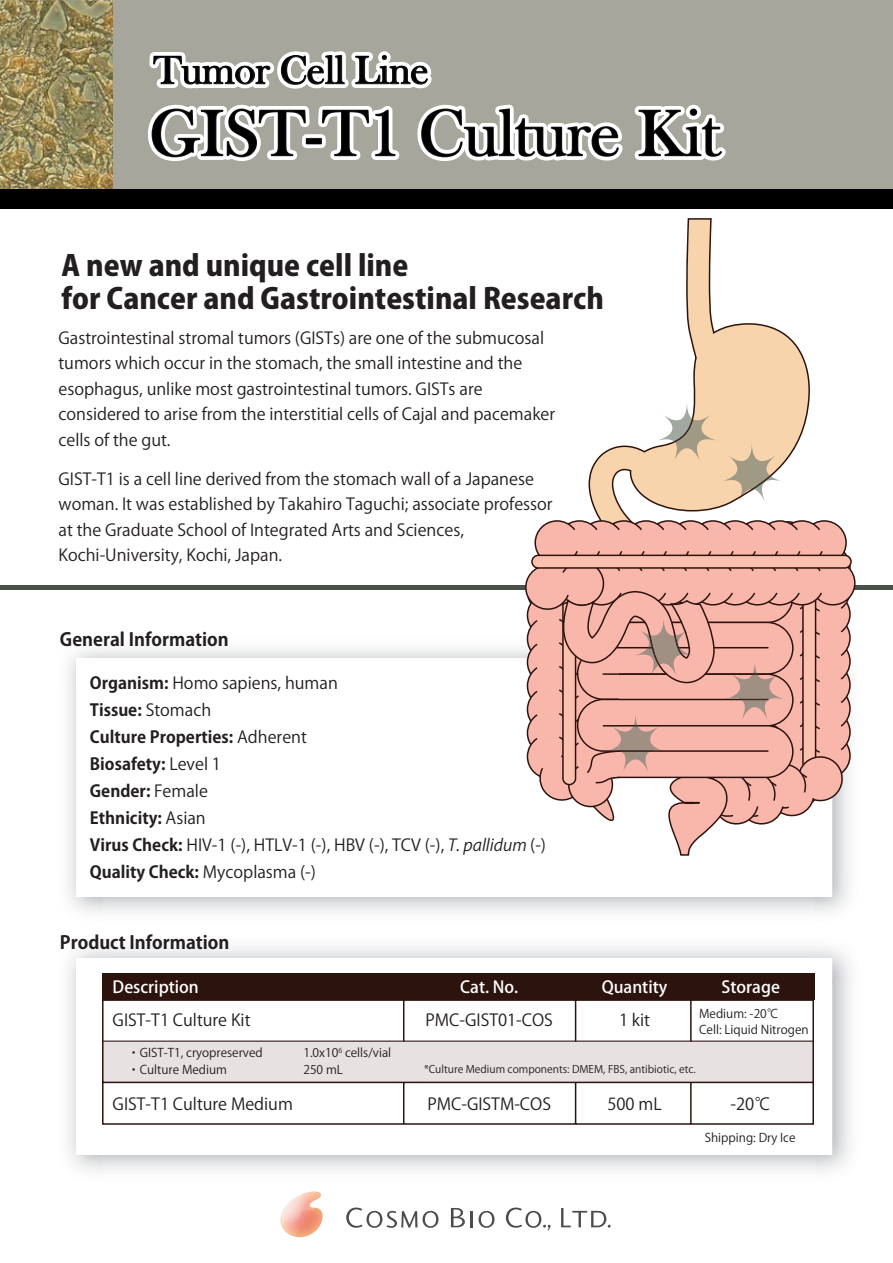
<style>
.page{position:relative;width:893px;height:1263px;background:#fff}
.page>*{position:absolute;margin:0;border:0;box-sizing:border-box;transform-origin:0 0}
.t1{font:67.5px "Bask Old Face";color:#000}
.t2{font:40.5px "Bask Old Face";color:#000}
.t3{font:28.5px/33px "Koz Go Pro Heavy 90 msp RKSJ H";color:#231f20}
.t4{font:18px "Koz Go Pro Bold 90 msp RKSJ H";color:#231f20}
.t5{font:16.5px/25.5px "Koz Go Pro Regular 90 msp RKSJ H";color:#231f20}
.t6{font:16.5px/27px "Koz Go Pro Bold 90 msp RKSJ H";color:#231f20}
.t7{font:16.5px "Koz Go Pro Medium 90 msp RKSJ H";color:#fff}
.t8{font:12px/16.5px "Koz Go Pro Regular 90 msp RKSJ H";color:#231f20}
.t9{font:10.5px "Koz Go Pro Regular 90 msp RKSJ H";color:#231f20}
.s1{font-family:"Koz Go Pro Bold 90 msp RKSJ H"}
.s2{font-family:"Koz Go Pro Regular 90 msp RKSJ H"}
</style>
<div class="page">
<div style="left:0;top:0;width:893px;height:201px;background:#a6a69c"></div>
<div style="left:0;top:585px;width:893px;height:5px;background:#495248"></div>
<img style="left:0;top:0;width:113px;height:189px">
<img style="left:813px;top:857px;width:37px;height:56px">
<div style="left:76px;top:658px;width:756px;height:239px;background:#fff"></div>
<svg style="left:592px;top:332px;width:218px;height:187px"></svg>
<svg style="left:147px;top:51px;width:636px;height:453px"></svg>
<svg style="left:523px;top:519px;width:333px;height:338px"></svg>
<div style="left:0;top:189px;width:893px;height:20px;background:#000"></div>
<img style="left:815px;top:983px;width:41px;height:188px">
<div style="left:76px;top:958px;width:756px;height:197px;background:#fff"></div>
<svg style="left:102px;top:973px;width:713px;height:152px"></svg>
<hr style="left:103px;top:1041px;width:710px;height:1px;background:#2d130e">
<div style="left:102px;top:973px;width:712px;height:27px;background:#2d130e"></div>
<img style="left:280px;top:1191px;width:43px;height:47px">
<svg style="left:346px;top:1208px;width:92px;height:20px"></svg>
<svg style="left:451px;top:1208px;width:21px;height:20px"></svg>
<svg style="left:478px;top:1211px;width:16px;height:17px"></svg>
<svg style="left:506px;top:1208px;width:44px;height:23px"></svg>
<svg style="left:561px;top:1208px;width:49px;height:20px"></svg>
<h2 class="t2" style="left:154px;top:46px;width:276px">Tumor Cell Line</h2>
<h1 class="t1" style="left:149px;top:93px;width:571px">GIST-T1 Culture Kit</h1>
<h3 class="t3" style="left:61px;top:252px;width:544px">A new and unique cell line<br>for Cancer and Gastrointestinal Research</h3>
<p class="t5" style="left:58px;top:327px;width:498px">Gastrointestinal stromal tumors (GISTs) are one of the submucosal tumors which occur in the stomach, the small intestine and the esophagus, unlike most gastrointestinal tumors. GISTs are considered to arise from the interstitial cells of Cajal and pacemaker cells of the gut.</p>
<p class="t5" style="left:58px;top:468px;width:496px">GIST-T1 is a cell line derived from the stomach wall of a Japanese woman. It was established by Takahiro Taguchi; associate professor at the Graduate School of Integrated Arts and Sciences, Kochi-University, Kochi, Japan.</p>
<p class="t4" style="left:60px;top:632px;width:170px">General Information</p>
<p class="t5" style="left:90px;top:673px;width:249px"><span class="s1">Organism:</span> Homo sapiens, human</p>
<p class="t6" style="left:90px;top:699px;width:218px">Tissue: <span class="s2">Stomach<br></span>Culture Properties: <span class="s2">Adherent<br></span>Biosafety: <span class="s2">Level 1<br></span>Gender: <span class="s2">Female<br></span>Ethnicity: <span class="s2">Asian</span></p>
<p class="t5" style="left:90px;top:835px;width:458px"><span class="s1">Virus Check:</span> HIV-1 (-), HTLV-1 (-), HBV (-), TCV (-), T. pallidum (-)</p>
<p class="t6" style="left:90px;top:861px;width:228px">Quality Check: <span class="s2">Mycoplasma (-)</span></p>
<p class="t4" style="left:60px;top:935px;width:171px">Product Information</p>
<p class="t7" style="left:113px;top:981px;width:88px">Description</p>
<p class="t7" style="left:460px;top:981px;width:60px">Cat. No.</p>
<p class="t7" style="left:602px;top:981px;width:67px">Quantity</p>
<p class="t7" style="left:721px;top:981px;width:60px">Storage</p>
<p class="t5" style="left:113px;top:1009px;width:139px">GIST-T1 Culture Kit</p>
<p class="t5" style="left:425px;top:1009px;width:129px">PMC-GIST01-COS</p>
<p class="t5" style="left:619px;top:1009px;width:33px">1 kit</p>
<p class="t8" style="left:699px;top:1006px;width:111px">Medium: -20℃<br>Cell: Liquid Nitrogen</p>
<p class="t8" style="left:128px;top:1046px;width:137px">・GIST-T1, cryopreserved</p>
<p class="t8" style="left:303px;top:1046px;width:89px">1.0x10<sup>6</sup> cells/vial</p>
<p class="t8" style="left:128px;top:1063px;width:101px">・Culture Medium</p>
<p class="t8" style="left:303px;top:1063px;width:41px">250 mL</p>
<p class="t9" style="left:424px;top:1065px;width:273px">*Culture Medium components: DMEM, FBS, antibiotic, etc.</p>
<p class="t5" style="left:113px;top:1093px;width:182px">GIST-T1 Culture Medium</p>
<p class="t5" style="left:427px;top:1093px;width:125px">PMC-GISTM-COS</p>
<p class="t5" style="left:607px;top:1093px;width:56px">500 mL</p>
<p class="t5" style="left:730px;top:1093px;width:42px">-20℃</p>
<p class="t8" style="left:705px;top:1131px;width:92px">Shipping: Dry Ice</p>
</div>
